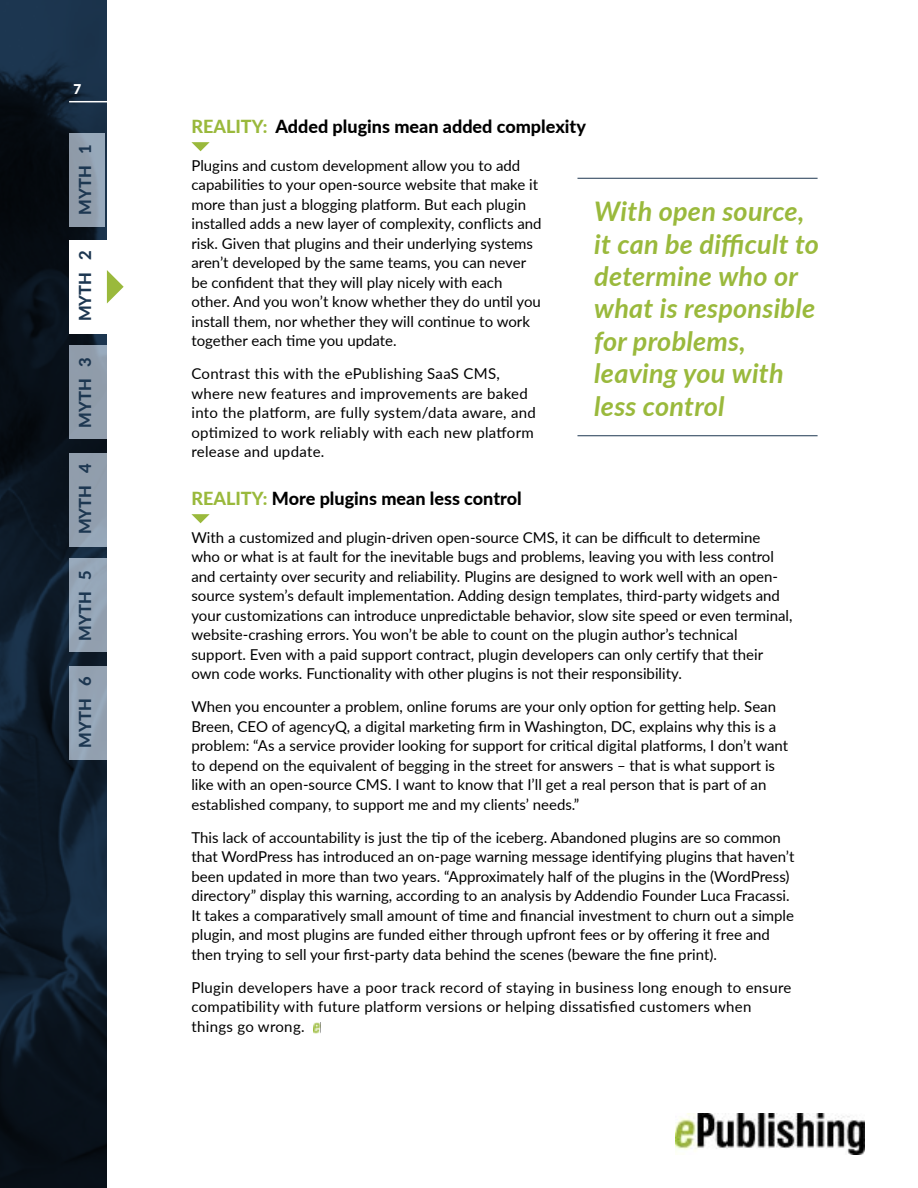
<style>
.page{position:relative;width:918px;height:1188px;background:#fff}
.page>*{position:absolute;margin:0;border:0;box-sizing:border-box;transform-origin:0 0}
.t1{font:italic 700 27px/32.4px "Lato";letter-spacing:.01em;color:#9ab93c}
.t2{font:800 18px "Lato";color:#000}
.t3{font:800 16.5px "Lato";color:#1d3751}
.t4{font:15px/19.5px "Lato";color:#000}
.t5{font:15px/19.5px "Lato";letter-spacing:.02em;color:#000}
.t6{font:900 13.5px "Lato";color:#fff}
.s1{color:#9ab93c}
</style>
<div class="page">
<svg style="left:0;top:0;width:107px;height:1188px;background:#0d1926"></svg>
<img style="left:675px;top:1113px;width:189px;height:42px">
<hr style="left:69px;top:101px;width:46px;height:1px;background:#fff">
<svg style="left:191px;top:142px;width:19px;height:9px"></svg>
<svg style="left:191px;top:514px;width:19px;height:9px"></svg>
<svg style="left:314px;top:1022px;width:7px;height:11px"></svg>
<div style="left:69px;top:133px;width:36px;height:94px;background:linear-gradient(to right,#8c96a3,#97a9ba)"></div>
<div style="left:69px;top:240px;width:38px;height:94px;background:#fff"></div>
<div style="left:69px;top:345px;width:38px;height:94px;background:#909caa"></div>
<div style="left:69px;top:453px;width:38px;height:94px;background:#919ead"></div>
<div style="left:69px;top:558px;width:38px;height:94px;background:#96a6b7"></div>
<div style="left:69px;top:666px;width:38px;height:94px;background:#94a3b3"></div>
<svg style="left:107px;top:270px;width:17px;height:34px"></svg>
<hr style="left:578px;top:178px;width:240px;height:1px;background:#1d3751">
<hr style="left:578px;top:435px;width:240px;height:1px;background:#1d3751">
<p class="t6" style="left:74px;top:79px;width:9px">7</p>
<p class="t3" style="left:73px;top:215px;width:72px;rotate:-90deg">MYTH 1</p>
<p class="t3" style="left:73px;top:321px;width:72px;rotate:-90deg">MYTH 2</p>
<p class="t3" style="left:73px;top:428px;width:72px;rotate:-90deg">MYTH 3</p>
<p class="t3" style="left:73px;top:534px;width:72px;rotate:-90deg">MYTH 4</p>
<p class="t3" style="left:73px;top:641px;width:72px;rotate:-90deg">MYTH 5</p>
<p class="t3" style="left:73px;top:748px;width:72px;rotate:-90deg">MYTH 6</p>
<p class="t2" style="left:191px;top:113px;width:396px"><span class="s1">REALITY:</span> Added plugins mean added complexity</p>
<p class="t4" style="left:191px;top:155px;width:352px">Plugins and custom development allow you to add capabilities to your open-source website that make it more than just a blogging platform. But each plugin installed adds a new layer of complexity, conflicts and risk. Given that plugins and their underlying systems aren’t developed by the same teams, you can never be confident that they will play nicely with each other. And you won’t know whether they do until you install them, nor whether they will continue to work together each time you update.</p>
<p class="t5" style="left:191px;top:363px;width:346px">Contrast this with the ePublishing SaaS CMS, where new features and improvements are baked into the platform, are fully system/data aware, and optimized to work reliably with each new platform release and update.</p>
<p class="t2" style="left:191px;top:485px;width:332px"><span class="s1">REALITY:</span> More plugins mean less control</p>
<p class="t4" style="left:191px;top:527px;width:603px">With a customized and plugin-driven open-source CMS, it can be difficult to determine who or what is at fault for the inevitable bugs and problems, leaving you with less control and certainty over security and reliability. Plugins are designed to work well with an open&shy;source system’s default implementation. Adding design templates, third-party widgets and your customizations can introduce unpredictable behavior, slow site speed or even terminal, website-crashing errors. You won’t be able to count on the plugin author’s technical support. Even with a paid support contract, plugin developers can only certify that their own code works. Functionality with other plugins is not their responsibility.</p>
<p class="t4" style="left:191px;top:696px;width:598px">When you encounter a problem, online forums are your only option for getting help. Sean Breen, CEO of agencyQ, a digital marketing firm in Washington, DC, explains why this is a problem: “As a service provider looking for support for critical digital platforms, I don’t want to depend on the equivalent of begging in the street for answers – that is what support is like with an open-source CMS. I want to know that I’ll get a real person that is part of an established company, to support me and my clients’ needs.”</p>
<p class="t4" style="left:191px;top:827px;width:604px">This lack of accountability is just the tip of the iceberg. Abandoned plugins are so common that WordPress has introduced an on-page warning message identifying plugins that haven’t been updated in more than two years. “Approximately half of the plugins in the (WordPress) directory” display this warning, according to an analysis by Addendio Founder Luca Fracassi.<br>It takes a comparatively small amount of time and financial investment to churn out a simple plugin, and most plugins are funded either through upfront fees or by offering it free and then trying to sell your first-party data behind the scenes (beware the fine print).</p>
<p class="t5" style="left:191px;top:977px;width:601px">Plugin developers have a poor track record of staying in business long enough to ensure compatibility with future platform versions or helping dissatisfied customers when things go wrong.</p>
<h1 class="t1" style="left:594px;top:194px;width:226px">With open source, it can be difficult to determine who or what is responsible for problems, leaving you with less control</h1>
</div>
